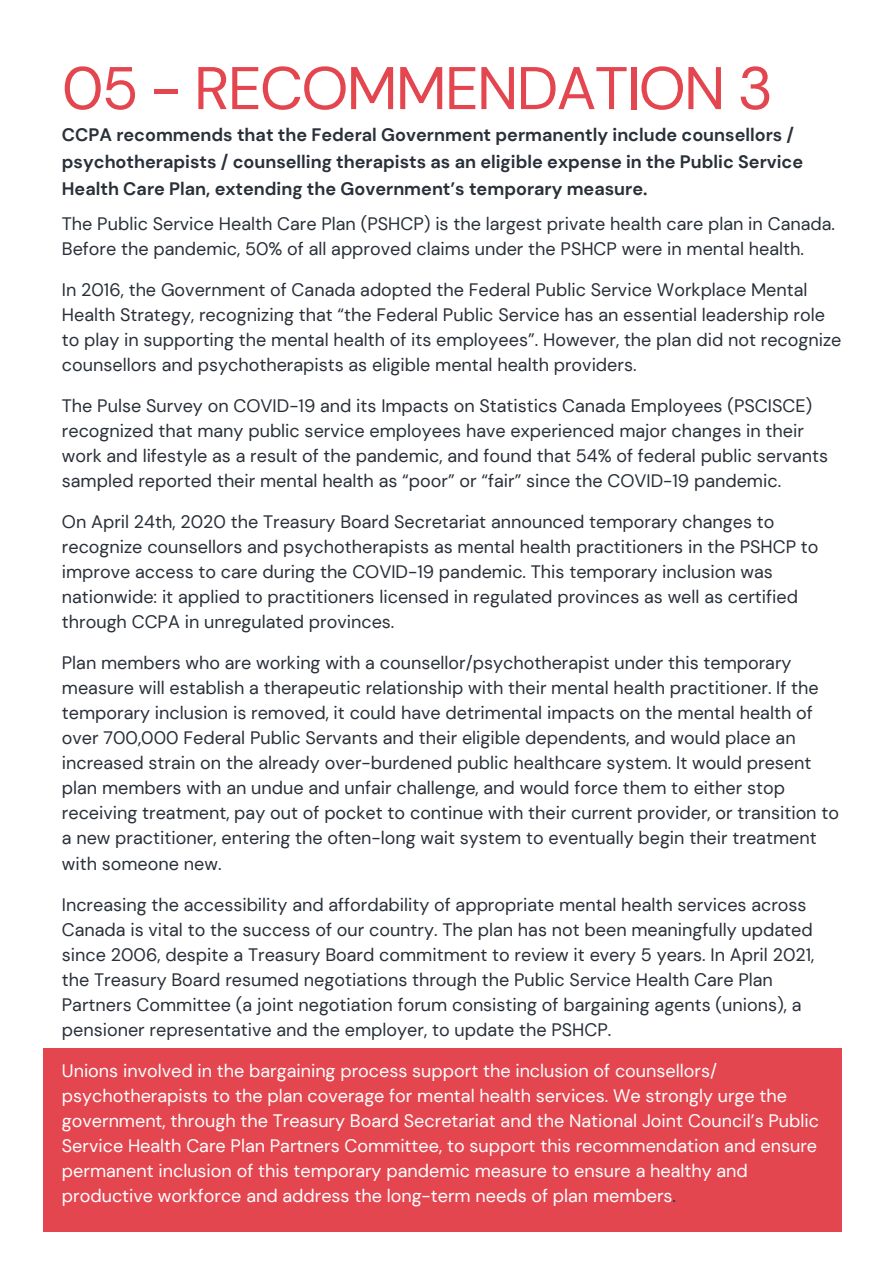
<style>
.page{position:relative;width:894px;height:1264px;background:#fff}
.page>*{position:absolute;margin:0;border:0;box-sizing:border-box;transform-origin:0 0}
.t1{font:60px "DM Sans";letter-spacing:-.03em;color:#e44650}
.t2{font:18px/25px "DM Sans";color:#293039}
.t3{font:18px/25px "DM Sans";color:#fff}
.t4{font:700 18px/27px "DM Sans";color:#293039}
.s1{color:#293039}
</style>
<div class="page">
<div style="left:43px;top:1048px;width:798px;height:184px;background:#e44650"></div>
<p class="t1" style="left:62px;top:50px;width:712px">05 - RECOMMENDATION 3</p>
<p class="t4" style="left:62px;top:122px;width:742px">CCPA recommends that the Federal Government permanently include counsellors / psychotherapists / counselling therapists as an eligible expense in the Public Service<br>Health Care Plan, extending the Government’s temporary measure.</p>
<p class="t2" style="left:62px;top:211px;width:774px">The Public Service Health Care Plan (PSHCP) is the largest private health care plan in Canada.<br>Before the pandemic, 50% of all approved claims under the PSHCP were in mental health.</p>
<p class="t2" style="left:62px;top:277px;width:780px">In 2016, the Government of Canada adopted the Federal Public Service Workplace Mental Health Strategy, recognizing that “the Federal Public Service has an essential leadership role to play in supporting the mental health of its employees”. However, the plan did not recognize counsellors and psychotherapists as eligible mental health providers.</p>
<p class="t2" style="left:62px;top:393px;width:767px">The Pulse Survey on COVID-19 and its Impacts on Statistics Canada Employees (PSCISCE) recognized that many public service employees have experienced major changes in their work and lifestyle as a result of the pandemic, and found that 54% of federal public servants sampled reported their mental health as “poor” or “fair” since the COVID-19 pandemic.</p>
<p class="t2" style="left:62px;top:509px;width:758px">On April 24th, 2020 the Treasury Board Secretariat announced temporary changes to recognize counsellors and psychotherapists as mental health practitioners in the PSHCP to improve access to care during the COVID-19 pandemic. This temporary inclusion was nationwide: it applied to practitioners licensed in regulated provinces as well as certified through CCPA in unregulated provinces.</p>
<p class="t2" style="left:62px;top:650px;width:778px">Plan members who are working with a counsellor/psychotherapist under this temporary measure will establish a therapeutic relationship with their mental health practitioner. If the temporary inclusion is removed, it could have detrimental impacts on the mental health of over 700,000 Federal Public Servants and their eligible dependents, and would place an increased strain on the already over-burdened public healthcare system. It would present plan members with an undue and unfair challenge, and would force them to either stop receiving treatment, pay out of pocket to continue with their current provider, or transition to a new practitioner, entering the often-long wait system to eventually begin their treatment with someone new.</p>
<p class="t2" style="left:62px;top:891px;width:753px">Increasing the accessibility and affordability of appropriate mental health services across Canada is vital to the success of our country. The plan has not been meaningfully updated since 2006, despite a Treasury Board commitment to review it every 5 years. In April 2021, the Treasury Board resumed negotiations through the Public Service Health Care Plan Partners Committee (a joint negotiation forum consisting of bargaining agents (unions), a pensioner representative and the employer, to update the PSHCP.</p>
<p class="t3" style="left:62px;top:1058px;width:758px">Unions involved in the bargaining process support the inclusion of counsellors/ psychotherapists to the plan coverage for mental health services. We strongly urge the government, through the Treasury Board Secretariat and the National Joint Council’s Public Service Health Care Plan Partners Committee, to support this recommendation and ensure permanent inclusion of this temporary pandemic measure to ensure a healthy and productive workforce and address the long-term needs of plan members<span class="s1">.</span></p>
</div>
